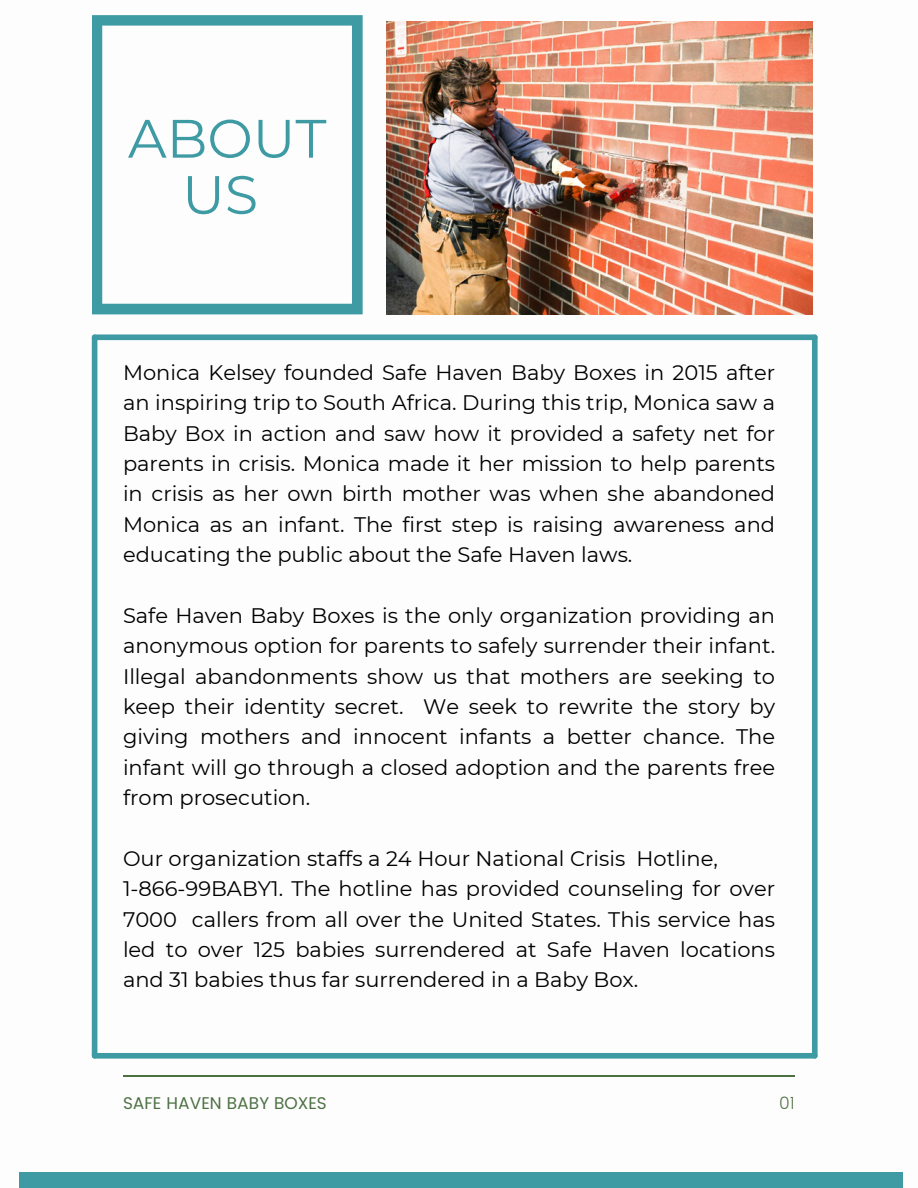
<style>
.page{position:relative;width:918px;height:1188px;background:#fff}
.page>*{position:absolute;margin:0;border:0;box-sizing:border-box;transform-origin:0 0}
.t1{font:54px "Montserrat";color:#3e9aa3}
.t2{font:21px/30.3px "Montserrat";color:#000;text-align:justify}
.t3{font:16.95px "Poppins";color:#4d7043}
.t4{font:300 16.95px "Poppins";color:#4d7043}
</style>
<div class="page">
<div style="left:19px;top:1172px;width:883px;height:16px;background:#3e9aa3"></div>
<hr style="left:123px;top:1075px;width:672px;height:1px;background:#4d7043">
<img style="left:386px;top:21px;width:426px;height:294px">
<div style="left:95px;top:334px;width:720px;height:6px;background:#3e9aa3"></div>
<div style="left:95px;top:1053px;width:720px;height:6px;background:#3e9aa3"></div>
<div style="left:92px;top:337px;width:5px;height:719px;background:#3e9aa3"></div>
<div style="left:812px;top:337px;width:6px;height:719px;background:#3e9aa3"></div>
<svg style="left:92px;top:15px;width:271px;height:299px"></svg>
<p class="t1" style="left:128px;top:105px;width:200px">ABOUT</p>
<p class="t1" style="left:182px;top:162px;width:77px">US</p>
<p class="t2" style="left:123px;top:357px;width:654px">Monica Kelsey founded Safe Haven Baby Boxes in 2015 after an inspiring trip to South Africa. During this trip, Monica saw a Baby Box in action and saw how it provided a safety net for parents in crisis. Monica made it her mission to help parents in crisis as her own birth mother was when she abandoned Monica as an infant. The first step is raising awareness and educating the public about the Safe Haven laws.</p>
<p class="t2" style="left:123px;top:600px;width:654px">Safe Haven Baby Boxes is the only organization providing an anonymous option for parents to safely surrender their infant.<br>Illegal abandonments show us that mothers are seeking to keep their identity secret. We seek to rewrite the story by giving mothers and innocent infants a better chance. The infant will go through a closed adoption and the parents free from prosecution.</p>
<p class="t2" style="left:123px;top:843px;width:596px">Our organization staffs a 24 Hour National Crisis Hotline,</p>
<p class="t2" style="left:123px;top:874px;width:654px">1-866-99BABY1. The hotline has provided counseling for over 7000 callers from all over the United States. This service has led to over 125 babies surrendered at Safe Haven locations and 31 babies thus far surrendered in a Baby Box.</p>
<p class="t3" style="left:123px;top:1093px;width:205px">SAFE HAVEN BABY BOXES</p>
<p class="t4" style="left:779px;top:1093px;width:17px">01</p>
</div>
